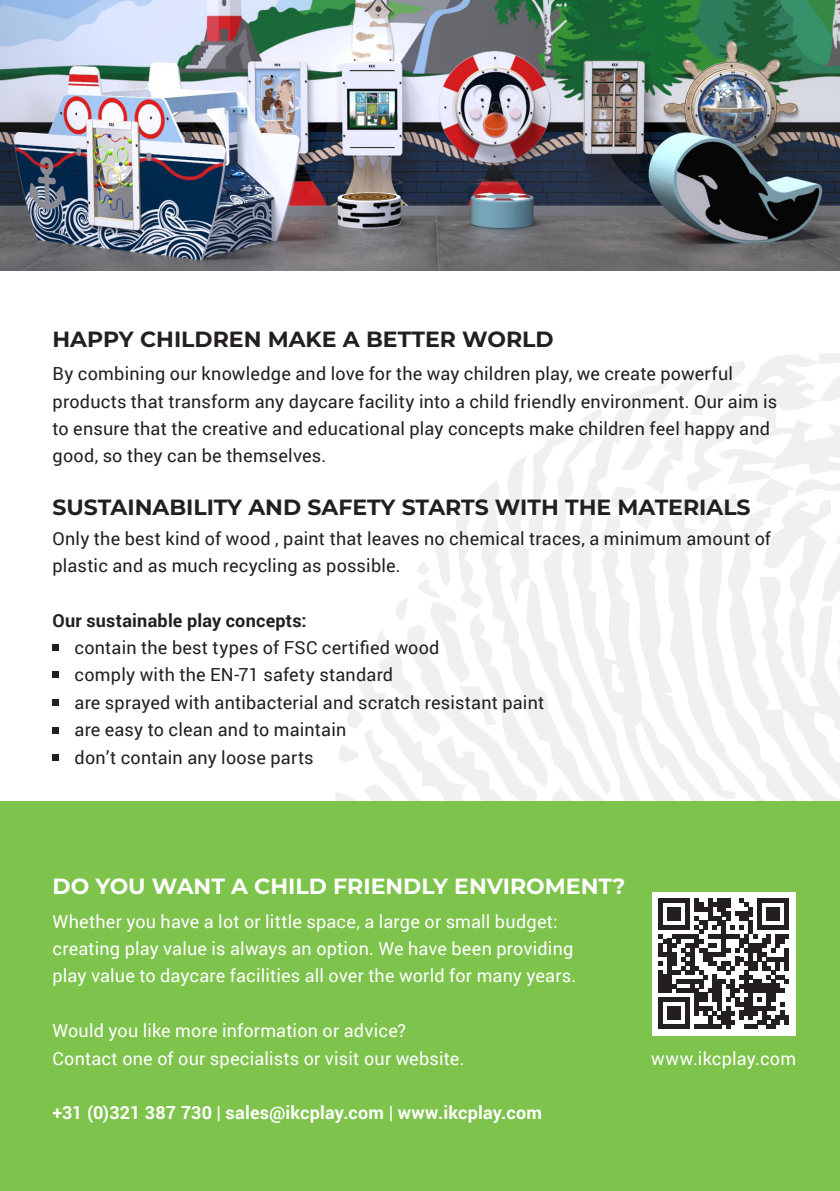
<style>
.page{position:relative;width:840px;height:1191px;background:#fff}
.page>*{position:absolute;margin:0;border:0;box-sizing:border-box;transform-origin:0 0}
.Subkop_-_Kapitalen{font:700 22px "Montserrat";color:#231f20}
.Subheader___Left{font:700 22px "Montserrat";color:#fff}
.Subheader___Left-2{font:700 22px "Montserrat";color:#231f20}
.t1{font:18px/27.4px "Roboto";letter-spacing:.01em;color:#231f20}
.Platte_Tekst{font:18px/27.4px "Roboto";letter-spacing:.01em;color:#fff}
.t2{font:700 18px "Roboto";letter-spacing:.01em;color:#fff}
.t3{font:700 18px "Roboto";letter-spacing:.015em;color:#231f20}
</style>
<div class="page">
<div style="left:0;top:801px;width:839px;height:390px;background:#7dc34c"></div>
<svg style="left:335px;top:354px;width:504px;height:447px"></svg>
<img style="left:0;top:0;width:839px;height:271px">
<div style="left:52px;top:644px;width:7px;height:7px;background:#231f20"></div>
<div style="left:52px;top:671px;width:7px;height:7px;background:#231f20"></div>
<div style="left:52px;top:699px;width:7px;height:7px;background:#231f20"></div>
<div style="left:52px;top:726px;width:7px;height:7px;background:#231f20"></div>
<div style="left:52px;top:754px;width:7px;height:7px;background:#231f20"></div>
<div style="left:651px;top:891px;width:144px;height:144px;background:#fff"></div>
<svg style="left:658px;top:898px;width:130px;height:130px"></svg>
<p class="Subheader___Left-2" style="left:52px;top:323px;width:502px">HAPPY CHILDREN MAKE A BETTER WORLD</p>
<p class="t1" style="left:52px;top:359px;width:725px">By combining our knowledge and love for the way children play, we create powerful products that transform any daycare facility into a child friendly environment. Our aim is to ensure that the creative and educational play concepts make children feel happy and good, so they can be themselves.</p>
<p class="Subkop_-_Kapitalen" style="left:52px;top:491px;width:699px">SUSTAINABILITY AND SAFETY STARTS WITH THE MATERIALS</p>
<p class="t1" style="left:52px;top:524px;width:719px">Only the best kind of wood , paint that leaves no chemical traces, a minimum amount of plastic and as much recycling as possible.</p>
<p class="t3" style="left:52px;top:607px;width:255px">Our sustainable play concepts:</p>
<p class="t1" style="left:52px;top:633px;width:388px">• contain the best types of FSC certified wood</p>
<p class="t1" style="left:52px;top:660px;width:342px">• comply with the EN-71 safety standard</p>
<p class="t1" style="left:52px;top:688px;width:493px">• are sprayed with antibacterial and scratch resistant paint</p>
<p class="t1" style="left:52px;top:715px;width:295px">• are easy to clean and to maintain</p>
<p class="t1" style="left:52px;top:742px;width:262px">• don’t contain any loose parts</p>
<p class="Subheader___Left" style="left:52px;top:870px;width:574px">DO YOU WANT A CHILD FRIENDLY ENVIROMENT?</p>
<p class="Platte_Tekst" style="left:52px;top:907px;width:525px">Whether you have a lot or little space, a large or small budget: creating play value is always an option. We have been providing play value to daycare facilities all over the world for many years.</p>
<p class="Platte_Tekst" style="left:52px;top:1016px;width:413px">Would you like more information or advice?<br>Contact one of our specialists or visit our website.</p>
<p class="t2" style="left:52px;top:1100px;width:491px">+31 (0)321 387 730 | sales@ikcplay.com | www.ikcplay.com</p>
<p class="Platte_Tekst" style="left:651px;top:1043px;width:146px">www.ikcplay.com</p>
</div>
